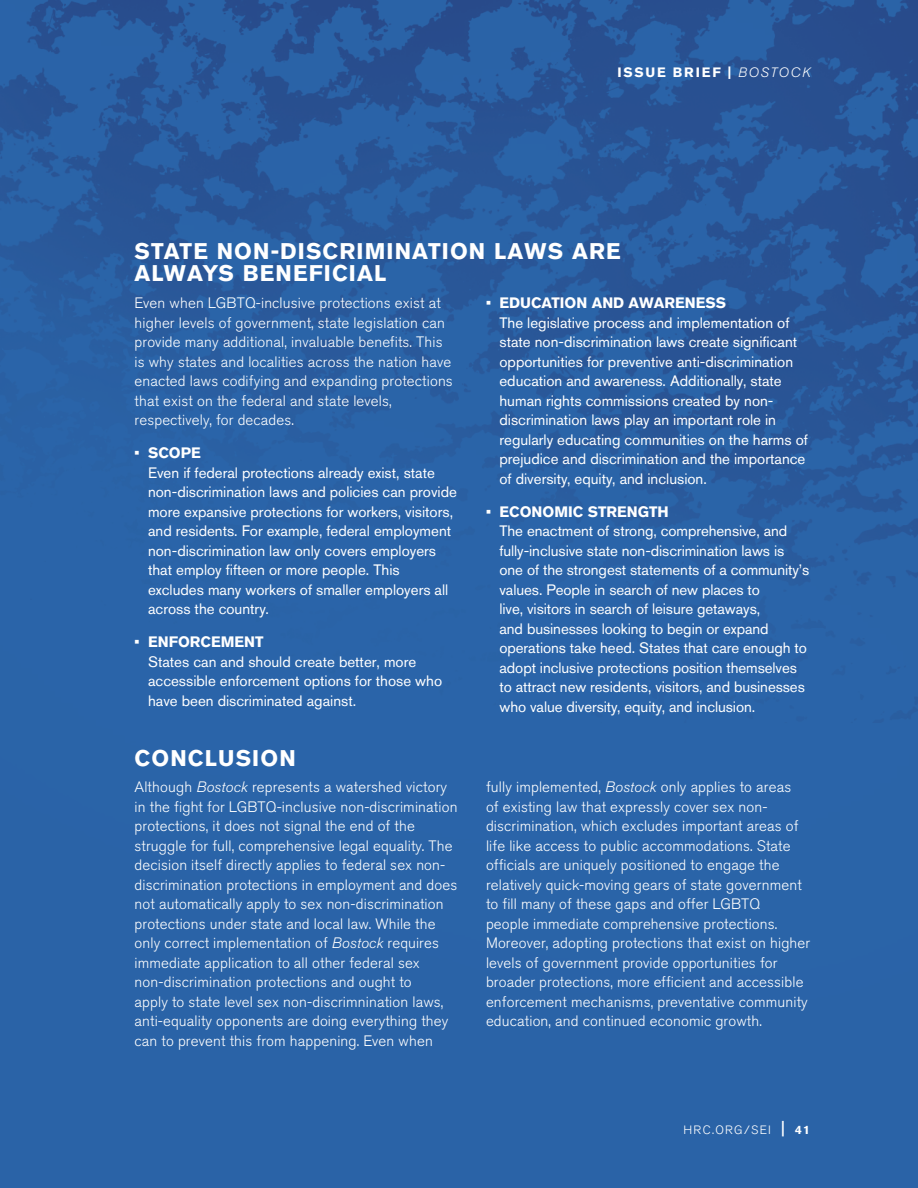
<style>
.page{position:relative;width:918px;height:1188px;background:#fff}
.page>*{position:absolute;margin:0;border:0;box-sizing:border-box;transform-origin:0 0}
.t1{font:700 22.5px/22.5px "Akzidenz Grotesk BQ";letter-spacing:.05em;color:#fff}
.t2{font:300 15px/19.5px "Akzidenz Grotesk BQ";letter-spacing:.01em;color:#fff}
.t3{font:15px/19.5px "Akzidenz Grotesk BQ";color:#fff}
.t4{font:700 15px "Akzidenz Grotesk BQ";color:#fff}
.t5{font:700 13.5px "Akzidenz Grotesk BQ";letter-spacing:.135em;color:#fff}
.t6{font:300 12px "Akzidenz Grotesk BQ";letter-spacing:.11em;color:#fff}
.s1{font-weight:300;font-style:italic}
.s2{font-style:italic}
.s3{font-weight:700;font-size:16.8px}
.s4{font-weight:700}
</style>
<div class="page">
<img style="left:0;top:0;width:918px;height:1188px">
<p class="t5" style="left:617px;top:65px;width:194px">ISSUE BRIEF | <span class="s1">BOSTOCK</span></p>
<h1 class="t1" style="left:135px;top:240px;width:488px">STATE NON-DISCRIMINATION LAWS ARE<br>ALWAYS BENEFICIAL</h1>
<p class="t2" style="left:135px;top:293px;width:320px">Even when LGBTQ-inclusive protections exist at higher levels of government, state legislation can provide many additional, invaluable benefits. This is why states and localities across the nation have enacted laws codifying and expanding protections that exist on the federal and state levels, respectively, for decades.</p>
<p class="t4" style="left:135px;top:444px;width:68px">• SCOPE</p>
<p class="t3" style="left:148px;top:463px;width:310px">Even if federal protections already exist, state non-discrimination laws and policies can provide more expansive protections for workers, visitors, and residents. For example, federal employment non-discrimination law only covers employers that employ fifteen or more people. This excludes many workers of smaller employers all across the country.</p>
<p class="t4" style="left:135px;top:633px;width:131px">• ENFORCEMENT</p>
<p class="t3" style="left:148px;top:652px;width:296px">States can and should create better, more accessible enforcement options for those who have been discriminated against.</p>
<p class="t4" style="left:486px;top:294px;width:242px">• EDUCATION AND AWARENESS</p>
<p class="t3" style="left:500px;top:313px;width:310px">The legislative process and implementation of state non-discrimination laws create significant opportunities for preventive anti-discrimination education and awareness. Additionally, state human rights commissions created by non&shy;discrimination laws play an important role in regularly educating communities on the harms of prejudice and discrimination and the importance of diversity, equity, and inclusion.</p>
<p class="t4" style="left:486px;top:503px;width:184px">• ECONOMIC STRENGTH</p>
<p class="t3" style="left:500px;top:521px;width:312px">The enactment of strong, comprehensive, and fully-inclusive state non-discrimination laws is one of the strongest statements of a community’s values. People in search of new places to<br>live, visitors in search of leisure getaways,<br>and businesses looking to begin or expand operations take heed. States that care enough to adopt inclusive protections position themselves to attract new residents, visitors, and businesses who value diversity, equity, and inclusion.</p>
<h1 class="t1" style="left:135px;top:747px;width:163px">CONCLUSION</h1>
<p class="t2" style="left:135px;top:778px;width:324px">Although <span class="s2">Bostock</span> represents a watershed victory in the fight for LGBTQ-inclusive non-discrimination protections, it does not signal the end of the struggle for full, comprehensive legal equality. The decision itself directly applies to federal sex non&shy;discrimination protections in employment and does not automatically apply to sex non-discrimination protections under state and local law. While the only correct implementation of <span class="s2">Bostock</span> requires immediate application to all other federal sex non-discrimination protections and ought to<br>apply to state level sex non-discrimnination laws, anti-equality opponents are doing everything they can to prevent this from happening. Even when</p>
<p class="t2" style="left:486px;top:778px;width:326px">fully implemented, <span class="s2">Bostock</span> only applies to areas<br>of existing law that expressly cover sex non&shy;discrimination, which excludes important areas of life like access to public accommodations. State officials are uniquely positioned to engage the relatively quick-moving gears of state government to fill many of these gaps and offer LGBTQ<br>people immediate comprehensive protections.<br>Moreover, adopting protections that exist on higher levels of government provide opportunities for broader protections, more efficient and accessible enforcement mechanisms, preventative community education, and continued economic growth.</p>
<p class="t6" style="left:684px;top:1123px;width:128px">HRC.ORG/SEI <span class="s3">|</span> <span class="s4">41</span></p>
</div>
